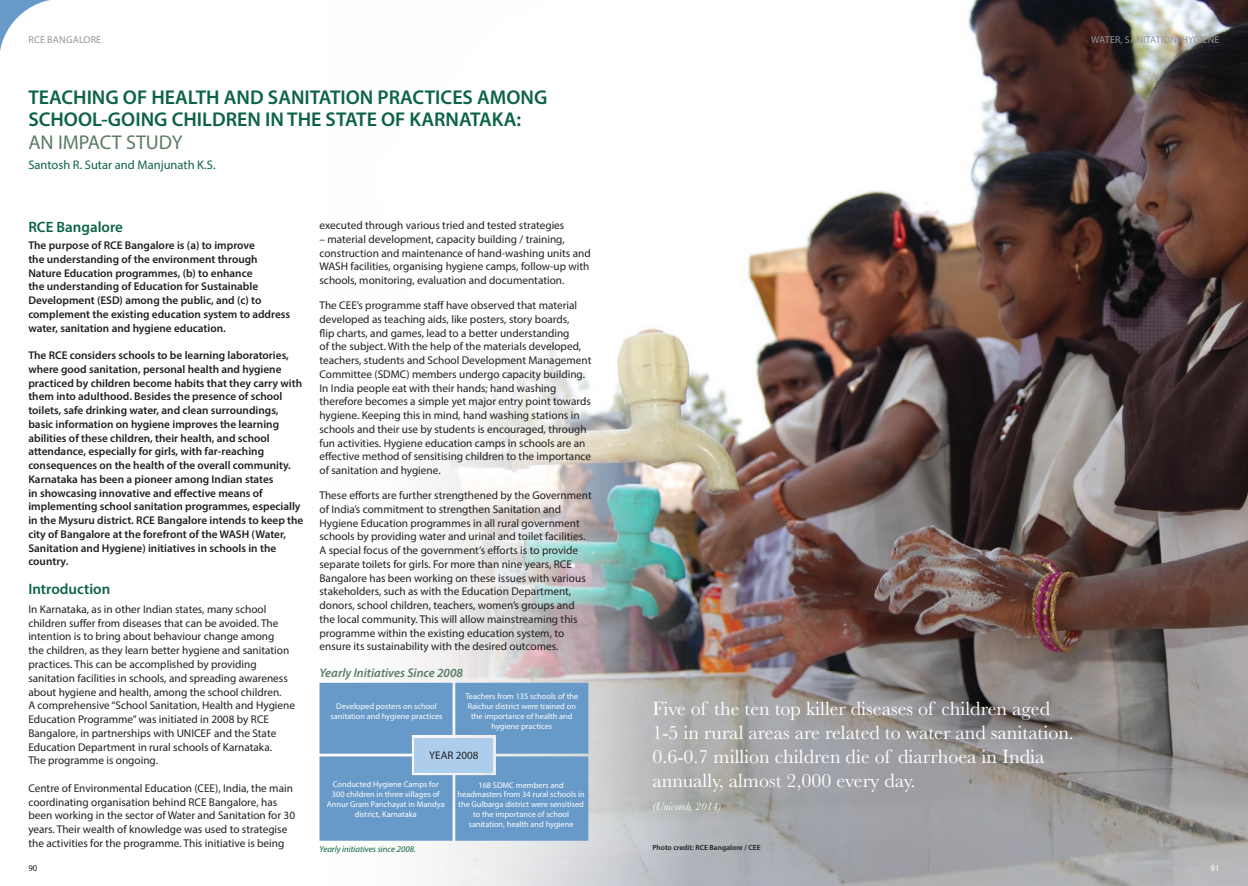
<style>
.page{position:relative;width:1248px;height:886px;background:#fff}
.page>*{position:absolute;margin:0;border:0;box-sizing:border-box;transform-origin:0 0}
.t1{font:20px/24px "Baskerville";color:#fff}
.t2{font:600 20px/22.5px "Myriad Pro";color:#0c6346}
.t3{font:600 15px "Myriad Pro";color:#0c6346}
.t4{font:12.5px "Myriad Pro";color:#0c6346}
.t5{font:italic 600 12.5px "Myriad Pro";color:#5a7b64}
.t6{font:11.25px/13.8px "Myriad Pro";color:#231f20}
.t7{font:600 11.25px/13.8px "Myriad Pro";color:#231f20}
.t8{font:italic 11.25px "Baskerville";color:#fff}
.t9{font:11.12px "Myriad Pro";color:#231f20}
.t10{font:10px "Myriad Pro";letter-spacing:.02em;color:#939598}
.t11{font:italic 8.75px "Myriad Pro";color:#0c6346}
.t12{font:8.75px "Myriad Pro";color:#231f20}
.t13{font:8.75px "Myriad Pro";color:#fff}
.t14{font:8.25px/10px "Myriad Pro";color:#fff;text-align:center}
.t15{font:600 7.5px "Myriad Pro";color:#231f20}
.s1{font-weight:400;color:#5a7b64}
</style>
<div class="page">
<svg style="left:0;top:0;width:50px;height:51px"></svg>
<img style="left:693px;top:0;width:554px;height:886px">
<img style="left:319px;top:328px;width:374px;height:558px">
<svg style="left:319px;top:683px;width:269px;height:158px;background:#709fcc"></svg>
<p class="t10" style="left:28px;top:33px;width:74px">RCE BANGALORE</p>
<p class="t2" style="left:28px;top:85px;width:520px">TEACHING OF HEALTH AND SANITATION PRACTICES AMONG<br>SCHOOL-GOING CHILDREN IN THE STATE OF KARNATAKA:<br><span class="s1">AN IMPACT STUDY</span></p>
<p class="t4" style="left:28px;top:157px;width:189px">Santosh R. Sutar and Manjunath K.S.</p>
<p class="t10" style="left:1091px;top:33px;width:130px">WATER, SANITATION, HYGIENE</p>
<p class="t3" style="left:28px;top:217px;width:96px">RCE Bangalore</p>
<p class="t7" style="left:28px;top:238px;width:263px">The purpose of RCE Bangalore is (a) to improve<br>the understanding of the environment through Nature Education programmes, (b) to enhance<br>the understanding of Education for Sustainable Development (ESD) among the public, and (c) to complement the existing education system to address water, sanitation and hygiene education.</p>
<p class="t7" style="left:28px;top:348px;width:275px">The RCE considers schools to be learning laboratories, where good sanitation, personal health and hygiene practiced by children become habits that they carry with them into adulthood. Besides the presence of school toilets, safe drinking water, and clean surroundings, basic information on hygiene improves the learning abilities of these children, their health, and school attendance, especially for girls, with far-reaching consequences on the health of the overall community.</p>
<p class="t7" style="left:28px;top:472px;width:276px">Karnataka has been a pioneer among Indian states<br>in showcasing innovative and effective means of implementing school sanitation programmes, especially in the Mysuru district. RCE Bangalore intends to keep the city of Bangalore at the forefront of the WASH (Water, Sanitation and Hygiene) initiatives in schools in the country.</p>
<p class="t3" style="left:28px;top:580px;width:83px">Introduction</p>
<p class="t6" style="left:28px;top:602px;width:268px">In Karnataka, as in other Indian states, many school children suffer from diseases that can be avoided. The intention is to bring about behaviour change among<br>the children, as they learn better hygiene and sanitation practices. This can be accomplished by providing sanitation facilities in schools, and spreading awareness about hygiene and health, among the school children.<br>A comprehensive “School Sanitation, Health and Hygiene Education Programme” was initiated in 2008 by RCE Bangalore, in partnerships with UNICEF and the State Education Department in rural schools of Karnataka.<br>The programme is ongoing.</p>
<p class="t6" style="left:28px;top:781px;width:268px">Centre of Environmental Education (CEE), India, the main coordinating organisation behind RCE Bangalore, has been working in the sector of Water and Sanitation for 30 years. Their wealth of knowledge was used to strategise the activities for the programme. This initiative is being</p>
<p class="t12" style="left:28px;top:863px;width:10px">90</p>
<p class="t6" style="left:319px;top:218px;width:246px">executed through various tried and tested strategies</p>
<p class="t6" style="left:319px;top:232px;width:273px">– material development, capacity building / training, construction and maintenance of hand-washing units and WASH facilities, organising hygiene camps, follow-up with schools, monitoring, evaluation and documentation.</p>
<p class="t6" style="left:319px;top:298px;width:273px">The CEE’s programme staff have observed that material developed as teaching aids, like posters, story boards,<br>flip charts, and games, lead to a better understanding<br>of the subject. With the help of the materials developed, teachers, students and School Development Management Committee (SDMC) members undergo capacity building.<br>In India people eat with their hands; hand washing therefore becomes a simple yet major entry point towards hygiene. Keeping this in mind, hand washing stations in schools and their use by students is encouraged, through fun activities. Hygiene education camps in schools are an effective method of sensitising children to the importance of sanitation and hygiene.</p>
<p class="t6" style="left:319px;top:488px;width:274px">These efforts are further strengthened by the Government of India’s commitment to strengthen Sanitation and Hygiene Education programmes in all rural government schools by providing water and urinal and toilet facilities.<br>A special focus of the government’s efforts is to provide separate toilets for girls. For more than nine years, RCE Bangalore has been working on these issues with various stakeholders, such as with the Education Department, donors, school children, teachers, women’s groups and the local community. This will allow mainstreaming this programme within the existing education system, to ensure its sustainability with the desired outcomes.</p>
<p class="t5" style="left:319px;top:664px;width:145px">Yearly Initiatives Since 2008</p>
<p class="t14" style="left:465px;top:691px;width:114px">Teachers from 135 schools of the<br>Raichur district were trained on the importance of health and hygiene practices</p>
<p class="t14" style="left:330px;top:701px;width:113px">Developed posters on school sanitation and hygiene practices</p>
<p class="t9" style="left:429px;top:749px;width:51px">YEAR 2008</p>
<p class="t14" style="left:327px;top:779px;width:119px">Conducted Hygiene Camps for<br>300 children in three villages of<br>Annur Gram Panchayat in Mandya district, Karnataka</p>
<p class="t14" style="left:457px;top:779px;width:128px">168 SDMC members and headmasters from 34 rural schools in the Gulbarga district were sensitised to the importance of school sanitation, health and hygiene</p>
<p class="t1" style="left:652px;top:697px;width:423px">Five of the ten top killer diseases of children aged 1-5 in rural areas are related to water and sanitation.<br>0.6-0.7 million children die of diarrhoea in India annually, almost 2,000 every day.</p>
<p class="t8" style="left:652px;top:798px;width:70px">(Unicomb, 2014)</p>
<p class="t11" style="left:319px;top:843px;width:98px">Yearly initiatives since 2008.</p>
<p class="t15" style="left:652px;top:842px;width:110px">Photo credit: RCE Bangalore / CEE</p>
<p class="t13" style="left:1210px;top:863px;width:10px">91</p>
</div>
